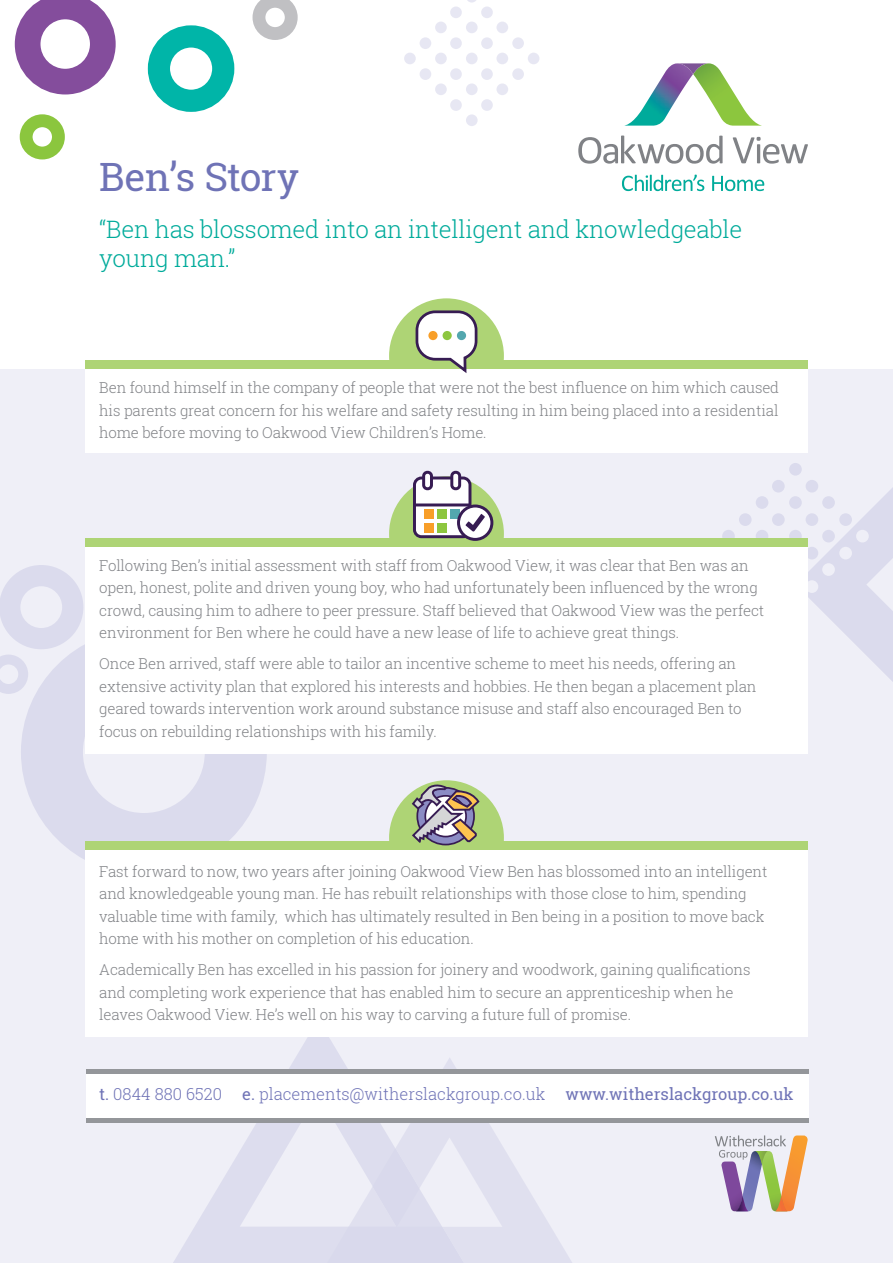
<style>
.page{position:relative;width:893px;height:1263px;background:#fff}
.page>*{position:absolute;margin:0;border:0;box-sizing:border-box;transform-origin:0 0}
.t1{font:39px "Roboto Slab";letter-spacing:-.02em;color:#6f73b6}
.t2{font:300 24px/28.8px "Roboto Slab";letter-spacing:-.01em;color:#00ab9b}
.t3{font:300 16.5px "Roboto Slab";color:#6f73b6}
.t4{font:300 15px/22.5px "Roboto Slab";letter-spacing:-.01em;color:#818387}
.s1{font-weight:400}
</style>
<div class="page">
<div style="left:0;top:214px;width:893px;height:1049px;background:#efeff7"></div>
<div style="left:0;top:0;width:893px;height:369px;background:#fff"></div>
<div style="left:389px;top:298px;width:115px;height:115px;background:#aed475;border-radius:50%"></div>
<svg style="left:0;top:565px;width:83px;height:129px"></svg>
<svg style="left:21px;top:629px;width:246px;height:231px;fill:#dbdbed"></svg>
<svg style="left:167px;top:1036px;width:303px;height:227px"></svg>
<svg style="left:349px;top:1057px;width:230px;height:206px"></svg>
<svg style="left:321px;top:1148px;width:149px;height:115px"></svg>
<div style="left:86px;top:1074px;width:722px;height:44px;background:#fff"></div>
<svg style="left:467px;top:0;width:9px;height:3px"></svg>
<div style="left:466px;top:22px;width:12px;height:11px;background:#e7e7f3;border-radius:50%"></div>
<div style="left:466px;top:53px;width:12px;height:11px;background:#e7e7f3;border-radius:50%"></div>
<div style="left:466px;top:83px;width:12px;height:12px;background:#e7e7f3;border-radius:50%"></div>
<div style="left:466px;top:114px;width:12px;height:12px;background:#e7e7f3;border-radius:50%"></div>
<div style="left:481px;top:7px;width:12px;height:11px;background:#e7e7f3;border-radius:50%"></div>
<div style="left:481px;top:37px;width:12px;height:12px;background:#e7e7f3;border-radius:50%"></div>
<div style="left:481px;top:68px;width:12px;height:12px;background:#e7e7f3;border-radius:50%"></div>
<div style="left:481px;top:99px;width:12px;height:12px;background:#e7e7f3;border-radius:50%"></div>
<div style="left:450px;top:7px;width:12px;height:11px;background:#e7e7f3;border-radius:50%"></div>
<div style="left:450px;top:37px;width:12px;height:12px;background:#e7e7f3;border-radius:50%"></div>
<div style="left:450px;top:68px;width:12px;height:12px;background:#e7e7f3;border-radius:50%"></div>
<div style="left:450px;top:99px;width:12px;height:12px;background:#e7e7f3;border-radius:50%"></div>
<div style="left:435px;top:22px;width:12px;height:11px;background:#e7e7f3;border-radius:50%"></div>
<div style="left:435px;top:53px;width:12px;height:11px;background:#e7e7f3;border-radius:50%"></div>
<div style="left:435px;top:83px;width:12px;height:12px;background:#e7e7f3;border-radius:50%"></div>
<div style="left:496px;top:22px;width:12px;height:11px;background:#e7e7f3;border-radius:50%"></div>
<div style="left:496px;top:53px;width:12px;height:11px;background:#e7e7f3;border-radius:50%"></div>
<div style="left:496px;top:83px;width:12px;height:12px;background:#e7e7f3;border-radius:50%"></div>
<div style="left:420px;top:37px;width:11px;height:12px;background:#e7e7f3;border-radius:50%"></div>
<div style="left:420px;top:68px;width:11px;height:12px;background:#e7e7f3;border-radius:50%"></div>
<div style="left:512px;top:37px;width:12px;height:12px;background:#e7e7f3;border-radius:50%"></div>
<div style="left:512px;top:68px;width:12px;height:12px;background:#e7e7f3;border-radius:50%"></div>
<div style="left:404px;top:53px;width:12px;height:11px;background:#e7e7f3;border-radius:50%"></div>
<div style="left:528px;top:53px;width:11px;height:11px;background:#e7e7f3;border-radius:50%"></div>
<div style="left:789px;top:463px;width:13px;height:13px;background:#dbdbed;border-radius:50%"></div>
<div style="left:789px;top:496px;width:13px;height:13px;background:#dbdbed;border-radius:50%"></div>
<div style="left:789px;top:530px;width:13px;height:12px;background:#dbdbed;border-radius:50%"></div>
<div style="left:772px;top:480px;width:13px;height:12px;background:#dbdbed;border-radius:50%"></div>
<div style="left:772px;top:513px;width:13px;height:13px;background:#dbdbed;border-radius:50%"></div>
<div style="left:756px;top:496px;width:12px;height:13px;background:#dbdbed;border-radius:50%"></div>
<div style="left:756px;top:530px;width:12px;height:12px;background:#dbdbed;border-radius:50%"></div>
<div style="left:739px;top:513px;width:13px;height:13px;background:#dbdbed;border-radius:50%"></div>
<div style="left:722px;top:530px;width:13px;height:12px;background:#dbdbed;border-radius:50%"></div>
<svg style="left:797px;top:471px;width:96px;height:211px"></svg>
<svg style="left:715px;top:1135px;width:93px;height:77px"></svg>
<div style="left:20px;top:114px;width:45px;height:45px;border:13px solid #8bc63e;border-radius:50%"></div>
<svg style="left:15px;top:0;width:101px;height:94px"></svg>
<div style="left:148px;top:25px;width:86px;height:87px;border:22px solid #00b5a8;border-radius:50%"></div>
<svg style="left:253px;top:0;width:45px;height:40px"></svg>
<div style="left:86px;top:1069px;width:722px;height:5px;background:#94969a"></div>
<hr style="left:86px;top:1118px;width:722px;height:4px;background:#94969a">
<div style="left:389px;top:476px;width:115px;height:115px;background:#aed475;border-radius:50%"></div>
<div style="left:85px;top:541px;width:723px;height:213px;background:#fff"></div>
<div style="left:85px;top:538px;width:723px;height:8px;background:#aed475"></div>
<div style="left:85px;top:364px;width:723px;height:89px;background:#fff"></div>
<div style="left:85px;top:360px;width:723px;height:9px;background:#aed475"></div>
<svg style="left:415px;top:310px;width:63px;height:63px"></svg>
<div style="left:428px;top:331px;width:10px;height:9px;background:#f89f29;border-radius:50%"></div>
<div style="left:443px;top:331px;width:9px;height:9px;background:#8dc63f;border-radius:50%"></div>
<div style="left:457px;top:331px;width:9px;height:9px;background:#53a7ae;border-radius:50%"></div>
<div style="left:389px;top:780px;width:115px;height:115px;background:#aed475;border-radius:50%"></div>
<div style="left:85px;top:845px;width:723px;height:191px;background:#fff"></div>
<div style="left:85px;top:841px;width:723px;height:8px;background:#aed475"></div>
<svg style="left:709px;top:63px;width:53px;height:63px"></svg>
<img style="left:624px;top:63px;width:85px;height:63px">
<img style="left:678px;top:63px;width:31px;height:11px">
<svg style="left:578px;top:136px;width:145px;height:28px"></svg>
<svg style="left:733px;top:137px;width:75px;height:27px"></svg>
<svg style="left:622px;top:175px;width:82px;height:16px"></svg>
<svg style="left:712px;top:176px;width:52px;height:15px"></svg>
<div style="left:422px;top:471px;width:11px;height:19px;border:3px solid #371c53;border-radius:4px"></div>
<div style="left:450px;top:471px;width:11px;height:19px;border:3px solid #371c53;border-radius:4px"></div>
<svg style="left:458px;top:506px;width:34px;height:33px"></svg>
<div style="left:457px;top:504px;width:36px;height:37px;border:3px solid #371c53;border-radius:50%"></div>
<svg style="left:411px;top:475px;width:74px;height:65px;background:#bdbbb4"></svg>
<svg style="left:410px;top:783px;width:71px;height:63px"></svg>
<h1 class="t1" style="left:99px;top:150px;width:202px">Ben’s Story</h1>
<h2 class="t2" style="left:99px;top:215px;width:644px">“Ben has blossomed into an intelligent and knowledgeable young man.”</h2>
<p class="t4" style="left:99px;top:376px;width:681px;text-align:justify">Ben found himself in the company of people that were not the best influence on him which caused his parents great concern for his welfare and safety resulting in him being placed into a residential home before moving to Oakwood View Children’s Home.</p>
<p class="t4" style="left:99px;top:553px;width:666px">Following Ben’s initial assessment with staff from Oakwood View, it was clear that Ben was an open, honest, polite and driven young boy, who had unfortunately been influenced by the wrong crowd, causing him to adhere to peer pressure. Staff believed that Oakwood View was the perfect environment for Ben where he could have a new lease of life to achieve great things.</p>
<p class="t4" style="left:99px;top:652px;width:659px">Once Ben arrived, staff were able to tailor an incentive scheme to meet his needs, offering an extensive activity plan that explored his interests and hobbies. He then began a placement plan geared towards intervention work around substance misuse and staff also encouraged Ben to focus on rebuilding relationships with his family.</p>
<p class="t4" style="left:99px;top:860px;width:670px">Fast forward to now, two years after joining Oakwood View Ben has blossomed into an intelligent and knowledgeable young man. He has rebuilt relationships with those close to him, spending valuable time with family, which has ultimately resulted in Ben being in a position to move back home with his mother on completion of his education.</p>
<p class="t4" style="left:99px;top:958px;width:653px">Academically Ben has excelled in his passion for joinery and woodwork, gaining qualifications and completing work experience that has enabled him to secure an apprenticeship when he leaves Oakwood View. He’s well on his way to carving a future full of promise.</p>
<p class="t3" style="left:99px;top:1083px;width:696px"><span class="s1">t.</span> 0844 880 6520 <span class="s1">e.</span> placements@witherslackgroup.co.uk <span class="s1">www.witherslackgroup.co.uk</span></p>
</div>
